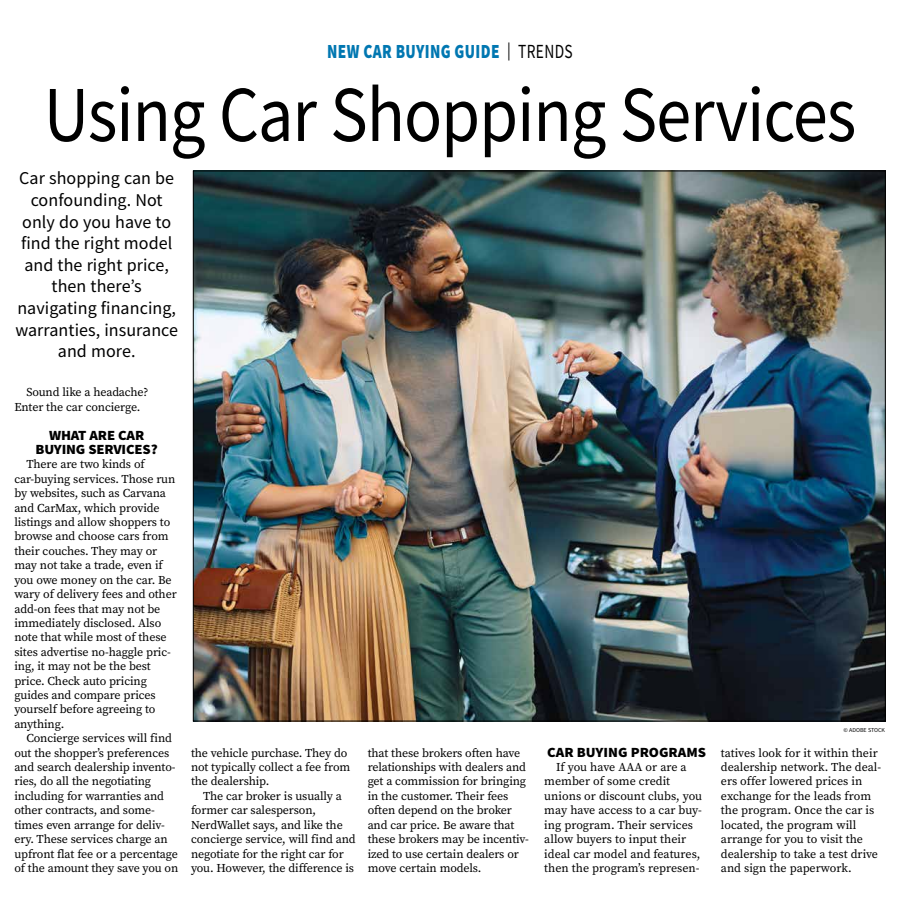
<style>
.page{position:relative;width:900px;height:908px;background:#fff}
.page>*{position:absolute;margin:0;border:0;box-sizing:border-box;transform-origin:0 0}
.t1{font:79.2px "Source Sans Pro";letter-spacing:-.015em;color:#000;scale:.89 1}
.t2{font:900 20px "Source Sans Pro";letter-spacing:.025em;color:#0077b1;scale:.77 1}
.t3{font:18px/21.6px "Source Sans Pro";letter-spacing:.005em;color:#000;text-align:center}
.t4{font:900 14px/14.4px "Source Sans Pro";letter-spacing:-.01em;color:#000;text-align:center;scale:1.05 1}
.t5{font:12px/14.4px "Source Serif Pro";letter-spacing:-.01em;color:#000}
.t6{font:6px "Source Sans Pro";color:#000}
.s1{font-weight:400;font-size:18px;color:#000}
.s2{font-weight:400;color:#000}
</style>
<div class="page">
<img style="left:195px;top:173px;width:689px;height:546px">
<h2 class="t2" style="left:327px;top:38px;width:320px">NEW CAR BUYING GUIDE <span class="s1">|</span> <span class="s2">TRENDS</span></h2>
<h1 class="t1" style="left:44px;top:64px;width:914px">Using Car Shopping Services</h1>
<h3 class="t3" style="left:15px;top:167px;width:164px">Car shopping can be confounding. Not only do you have to find the right model and the right price, then there’s navigating financing, warranties, insurance and more.</h3>
<p class="t5" style="left:14px;top:385px;width:136px;text-indent:12px">Sound like a headache?<br>Enter the car concierge.</p>
<p class="t4" style="left:36px;top:427px;width:118px">WHAT ARE CAR<br>BUYING SERVICES?</p>
<p class="t5" style="left:14px;top:457px;width:164px;text-indent:12px">There are two kinds of car-buying services. Those run by websites, such as Carvana and CarMax, which provide listings and allow shoppers to browse and choose cars from their couches. They may or may not take a trade, even if you owe money on the car. Be wary of delivery fees and other add-on fees that may not be immediately disclosed. Also note that while most of these sites advertise no-haggle pric&shy;ing, it may not be the best price. Check auto pricing guides and compare prices yourself before agreeing to anything.</p>
<p class="t5" style="left:14px;top:730px;width:165px;text-indent:12px">Concierge services will find out the shopper’s preferences and search dealership invento&shy;ries, do all the negotiating including for warranties and other contracts, and some&shy;times even arrange for deliv&shy;ery. These services charge an upfront flat fee or a percentage of the amount they save you on</p>
<p class="t5" style="left:191px;top:745px;width:161px">the vehicle purchase. They do not typically collect a fee from the dealership.</p>
<p class="t5" style="left:191px;top:788px;width:166px;text-indent:12px">The car broker is usually a former car salesperson,<br>NerdWallet says, and like the concierge service, will find and negotiate for the right car for you. However, the difference is</p>
<p class="t5" style="left:368px;top:745px;width:163px">that these brokers often have relationships with dealers and get a commission for bringing in the customer. Their fees often depend on the broker and car price. Be aware that these brokers may be incentiv&shy;ized to use certain dealers or move certain models.</p>
<p class="t4" style="left:547px;top:744px;width:153px">CAR BUYING PROGRAMS</p>
<p class="t5" style="left:544px;top:759px;width:159px;text-indent:12px">If you have AAA or are a member of some credit unions or discount clubs, you may have access to a car buy&shy;ing program. Their services allow buyers to input their ideal car model and features, then the program’s represen-</p>
<p class="t6" style="left:844px;top:726px;width:43px">© ADOBE STOCK</p>
<p class="t5" style="left:721px;top:745px;width:162px">tatives look for it within their dealership network. The deal&shy;ers offer lowered prices in exchange for the leads from the program. Once the car is located, the program will arrange for you to visit the dealership to take a test drive and sign the paperwork.</p>
</div>
